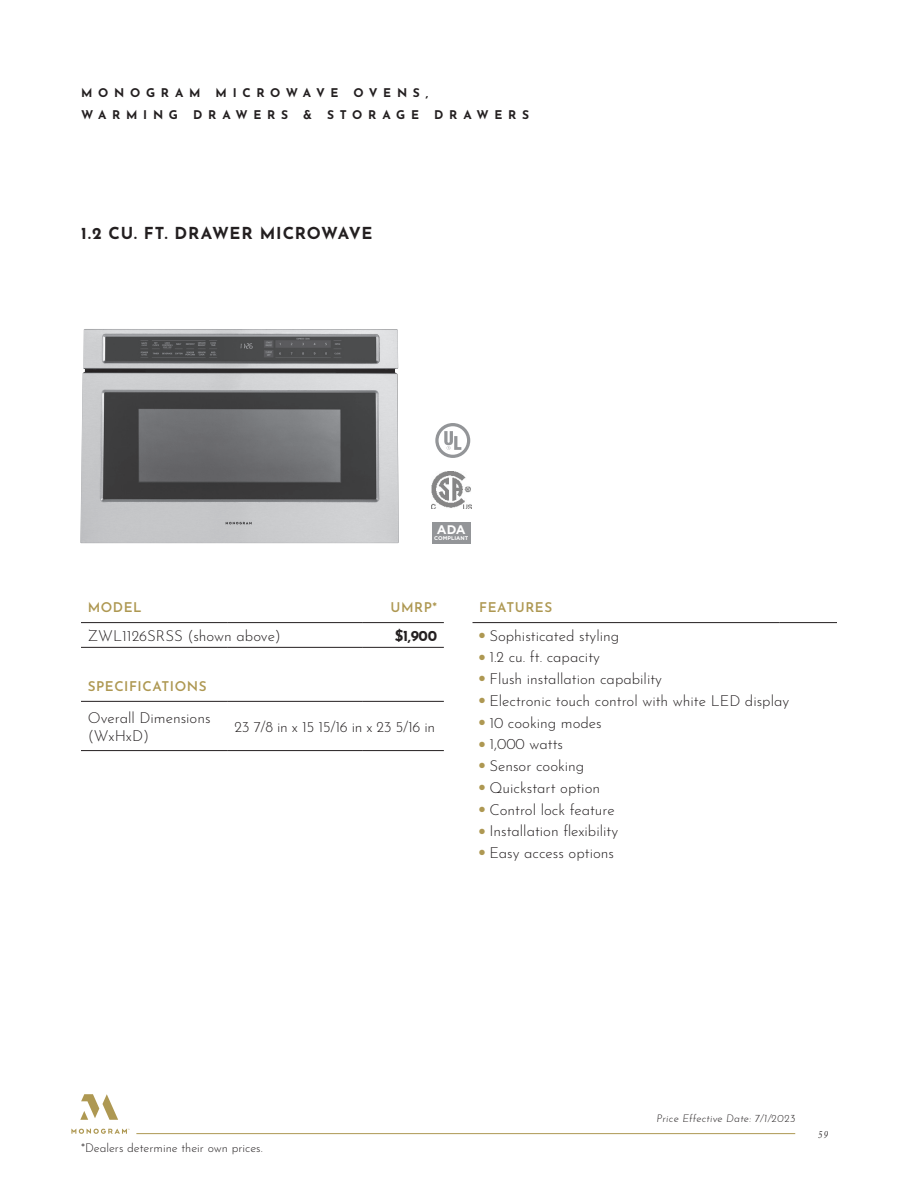
<style>
.page{position:relative;width:918px;height:1188px;background:#fff}
.page>*{position:absolute;margin:0;border:0;box-sizing:border-box;transform-origin:0 0}
.t1{font:700 16.5px "Josefin Sans";letter-spacing:.04em;color:#231f20}
.t2{font:300 15px/18px "Josefin Sans";color:#231f20}
.t3{font:300 15px "Josefin Sans";letter-spacing:-.02em;color:#231f20}
.t4{font:700 15px "Josefin Sans";color:#231f20}
.t5{font:600 13.5px "Josefin Sans";letter-spacing:.04em;color:#ae9852}
.t6{font:700 12.45px "Gotham";color:#fff}
.t7{font:700 12px/22.5px "Josefin Sans";letter-spacing:.475em;color:#231f20}
.t8{font:300 12px "Josefin Sans";color:#231f20}
.t9{font:italic 300 10.5px "Josefin Sans";letter-spacing:.02em;color:#231f20}
.t10{font:italic 10.5px "Cardo";color:#231f20;scale:.75 1}
.t11{font:700 5.4px "Gotham";color:#fff}
</style>
<div class="page">
<img style="left:80px;top:329px;width:319px;height:214px">
<hr style="left:81px;top:750px;width:147px;height:1px;background:#231f20">
<hr style="left:228px;top:750px;width:96px;height:1px;background:#231f20">
<hr style="left:324px;top:750px;width:39px;height:1px;background:#231f20">
<hr style="left:363px;top:750px;width:81px;height:1px;background:#231f20">
<hr style="left:81px;top:622px;width:147px;height:1px;background:#231f20">
<hr style="left:228px;top:622px;width:96px;height:1px;background:#231f20">
<hr style="left:324px;top:622px;width:39px;height:1px;background:#231f20">
<hr style="left:363px;top:622px;width:81px;height:1px;background:#231f20">
<hr style="left:81px;top:701px;width:147px;height:1px;background:#231f20">
<hr style="left:228px;top:701px;width:96px;height:1px;background:#231f20">
<hr style="left:324px;top:701px;width:39px;height:1px;background:#231f20">
<hr style="left:363px;top:701px;width:81px;height:1px;background:#231f20">
<hr style="left:81px;top:647px;width:147px;height:1px;background:#231f20">
<hr style="left:228px;top:647px;width:96px;height:1px;background:#231f20">
<hr style="left:324px;top:647px;width:39px;height:1px;background:#231f20">
<hr style="left:363px;top:647px;width:81px;height:1px;background:#231f20">
<img style="left:432px;top:471px;width:39px;height:38px">
<div style="left:432px;top:522px;width:38px;height:21px;background:#939598"></div>
<hr style="left:472px;top:622px;width:308px;height:1px;background:#231f20">
<hr style="left:780px;top:622px;width:57px;height:1px;background:#231f20">
<svg style="left:435px;top:423px;width:35px;height:35px"></svg>
<svg style="left:71px;top:1094px;width:59px;height:40px"></svg>
<hr style="left:136px;top:1133px;width:659px;height:1px;background:#ae9852">
<p class="t7" style="left:81px;top:79px;width:450px">MONOGRAM MICROWAVE OVENS,<br>WARMING DRAWERS &amp; STORAGE DRAWERS</p>
<p class="t1" style="left:81px;top:218px;width:293px">1.2 CU. FT. DRAWER MICROWAVE</p>
<p class="t6" style="left:437px;top:521px;width:31px">ADA</p>
<p class="t11" style="left:434px;top:534px;width:36px">COMPLIANT</p>
<p class="t5" style="left:88px;top:598px;width:55px">MODEL</p>
<p class="t5" style="left:391px;top:598px;width:48px">UMRP*</p>
<p class="t2" style="left:88px;top:625px;width:195px">ZWL1126SRSS (shown above)</p>
<p class="t4" style="left:395px;top:622px;width:44px">$1,900</p>
<p class="t5" style="left:88px;top:676px;width:120px">SPECIFICATIONS</p>
<p class="t2" style="left:88px;top:707px;width:124px">Overall Dimensions (WxHxD)</p>
<p class="t3" style="left:235px;top:715px;width:202px">23 7/8 in x 15 15/16 in x 23 5/16 in</p>
<p class="t5" style="left:479px;top:598px;width:74px">FEATURES</p>
<p class="t2" style="left:479px;top:625px;width:142px"><sup>●</sup> Sophisticated styling</p>
<p class="t2" style="left:479px;top:647px;width:122px"><sup>●</sup> 1.2 cu. ft. capacity</p>
<p class="t2" style="left:479px;top:668px;width:184px"><sup>●</sup> Flush installation capability</p>
<p class="t2" style="left:479px;top:690px;width:312px"><sup>●</sup> Electronic touch control with white LED display</p>
<p class="t2" style="left:479px;top:712px;width:124px"><sup>●</sup> 10 cooking modes</p>
<p class="t2" style="left:479px;top:734px;width:85px"><sup>●</sup> 1,000 watts</p>
<p class="t2" style="left:479px;top:755px;width:107px"><sup>●</sup> Sensor cooking</p>
<p class="t2" style="left:479px;top:777px;width:122px"><sup>●</sup> Quickstart option</p>
<p class="t2" style="left:479px;top:799px;width:137px"><sup>●</sup> Control lock feature</p>
<p class="t2" style="left:479px;top:821px;width:140px"><sup>●</sup> Installation flexibility</p>
<p class="t2" style="left:479px;top:842px;width:136px"><sup>●</sup> Easy access options</p>
<p class="t8" style="left:81px;top:1139px;width:183px">*Dealers determine their own prices.</p>
<p class="t9" style="left:657px;top:1109px;width:140px">Price Effective Date: 7/1/2023</p>
<p class="t10" style="left:818px;top:1128px;width:14px">59</p>
</div>
